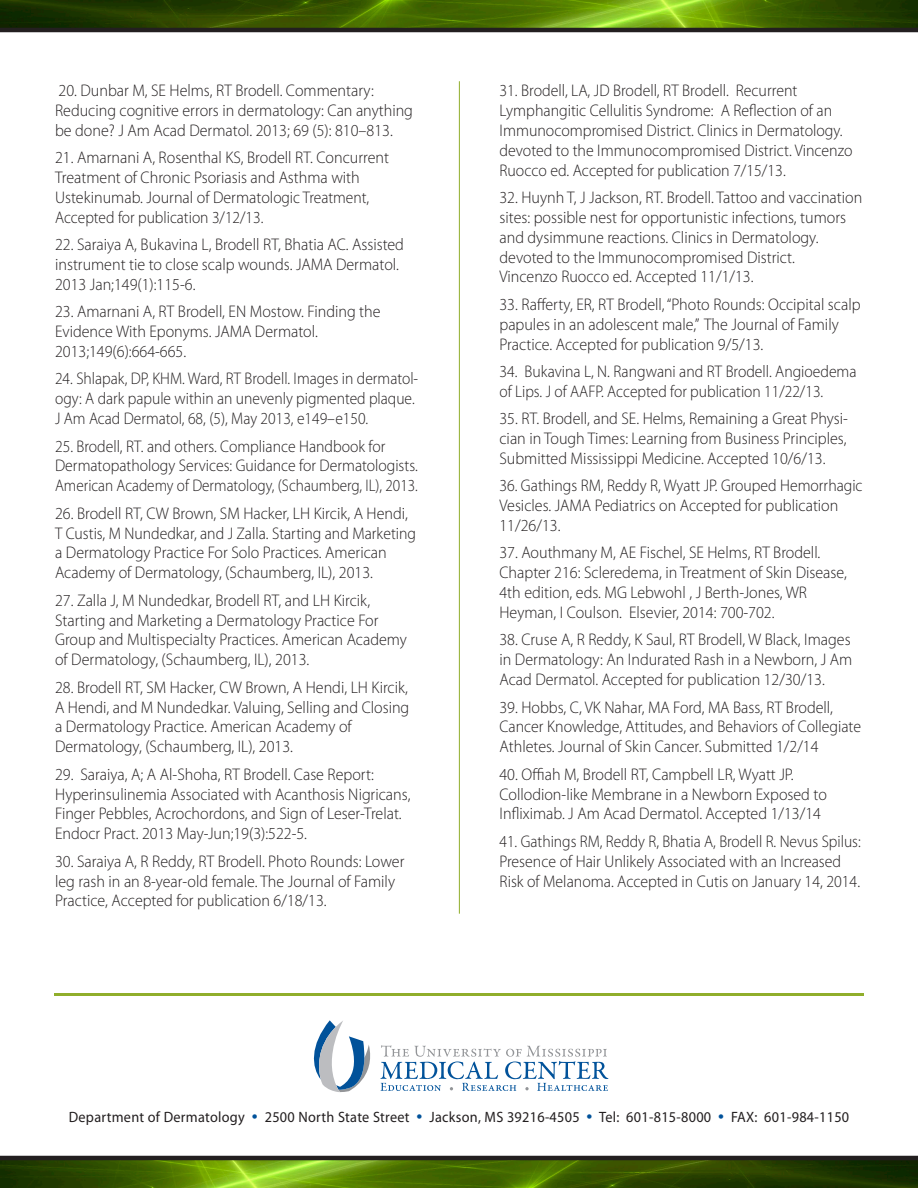
<style>
.page{position:relative;width:918px;height:1188px;background:#fff}
.page>*{position:absolute;margin:0;border:0;box-sizing:border-box;transform-origin:0 0}
.t1{font:300 16.8px/19.8px "Myriad Pro";color:#231f20;scale:.95 1}
.t2{font:300 16.8px/19.8px "Myriad Pro";color:#231f20;scale:.93 1}
.t3{font:300 16.8px/20px "Myriad Pro";color:#231f20;scale:.92 1}
.t4{font:300 16.8px/19.8px "Myriad Pro";color:#231f20;scale:.94 1}
.t5{font:15px "Myriad Pro";letter-spacing:.02em;color:#231f20;scale:.95 1}
.s1{font-size:21px;color:#01529a}
</style>
<div class="page">
<img style="left:0;top:1160px;width:918px;height:28px">
<hr style="left:0;top:1156px;width:918px;height:4px;background:#231f20">
<img style="left:0;top:0;width:918px;height:28px">
<hr style="left:0;top:28px;width:918px;height:4px;background:#231f20">
<hr style="left:459px;top:81px;width:1px;height:833px;background:#90ae2b">
<hr style="left:54px;top:993px;width:810px;height:3px;background:#90ae2b">
<svg style="left:313px;top:1020px;width:295px;height:72px"></svg>
<p class="t1" style="left:59px;top:81px;width:334px">20. Dunbar M, SE Helms, RT Brodell. Commentary:</p>
<p class="t1" style="left:55px;top:101px;width:378px">Reducing cognitive errors in dermatology: Can anything be done? J Am Acad Dermatol. 2013; 69 (5): 810–813.</p>
<p class="t1" style="left:55px;top:148px;width:353px">21. Amarnani A, Rosenthal KS, Brodell RT. Concurrent</p>
<p class="t1" style="left:55px;top:168px;width:332px">Treatment of Chronic Psoriasis and Asthma with<br>Ustekinumab. Journal of Dermatologic Treatment,</p>
<p class="t3" style="left:55px;top:208px;width:228px">Accepted for publication 3/12/13.</p>
<p class="t1" style="left:55px;top:235px;width:369px">22. Saraiya A, Bukavina L, Brodell RT, Bhatia AC. Assisted instrument tie to close scalp wounds. JAMA Dermatol.<br>2013 Jan;149(1):115-6.</p>
<p class="t1" style="left:55px;top:302px;width:344px">23. Amarnani A, RT Brodell, EN Mostow. Finding the</p>
<p class="t1" style="left:55px;top:322px;width:278px">Evidence With Eponyms. JAMA Dermatol.<br>2013;149(6):664-665.</p>
<p class="t3" style="left:55px;top:369px;width:396px">24. Shlapak, DP, KHM. Ward, RT Brodell. Images in dermatol&shy;ogy: A dark papule within an unevenly pigmented plaque.<br>J Am Acad Dermatol, 68, (5), May 2013, e149–e150.</p>
<p class="t2" style="left:55px;top:436px;width:392px">25. Brodell, RT. and others. Compliance Handbook for<br>Dermatopathology Services: Guidance for Dermatologists.<br>American Academy of Dermatology, (Schaumberg, IL), 2013.</p>
<p class="t1" style="left:55px;top:503px;width:373px">26. Brodell RT, CW Brown, SM Hacker, LH Kircik, A Hendi,</p>
<p class="t2" style="left:55px;top:523px;width:390px">T Custis, M Nundedkar, and J Zalla. Starting and Marketing</p>
<p class="t1" style="left:55px;top:543px;width:351px">a Dermatology Practice For Solo Practices. American<br>Academy of Dermatology, (Schaumberg, IL), 2013.</p>
<p class="t1" style="left:55px;top:590px;width:333px">27. Zalla J, M Nundedkar, Brodell RT, and LH Kircik,</p>
<p class="t1" style="left:55px;top:610px;width:372px">Starting and Marketing a Dermatology Practice For<br>Group and Multispecialty Practices. American Academy of Dermatology, (Schaumberg, IL), 2013.</p>
<p class="t1" style="left:55px;top:677px;width:374px;text-align:justify">28. Brodell RT, SM Hacker, CW Brown, A Hendi, LH Kircik, A Hendi, and M Nundedkar. Valuing, Selling and Closing a Dermatology Practice. American Academy of</p>
<p class="t1" style="left:55px;top:737px;width:252px">Dermatology, (Schaumberg, IL), 2013.</p>
<p class="t1" style="left:55px;top:764px;width:376px">29. Saraiya, A; A Al-Shoha, RT Brodell. Case Report:<br>Hyperinsulinemia Associated with Acanthosis Nigricans, Finger Pebbles, Acrochordons, and Sign of Leser-Trelat.<br>Endocr Pract. 2013 May-Jun;19(3):522-5.</p>
<p class="t1" style="left:55px;top:851px;width:369px">30. Saraiya A, R Reddy, RT Brodell. Photo Rounds: Lower leg rash in an 8-year-old female. The Journal of Family<br>Practice, Accepted for publication 6/18/13.</p>
<p class="t4" style="left:500px;top:81px;width:318px">31. Brodell, LA, JD Brodell, RT Brodell. Recurrent</p>
<p class="t4" style="left:500px;top:101px;width:377px">Lymphangitic Cellulitis Syndrome: A Reflection of an Immunocompromised District. Clinics in Dermatology. devoted to the Immunocompromised District. Vincenzo Ruocco ed. Accepted for publication 7/15/13.</p>
<p class="t1" style="left:500px;top:188px;width:383px">32. Huynh T, J Jackson, RT. Brodell. Tattoo and vaccination sites: possible nest for opportunistic infections, tumors and dysimmune reactions. Clinics in Dermatology.</p>
<p class="t1" style="left:500px;top:247px;width:313px">devoted to the Immunocompromised District.</p>
<p class="t1" style="left:500px;top:267px;width:269px">Vincenzo Ruocco ed. Accepted 11/1/13.</p>
<p class="t1" style="left:500px;top:295px;width:382px">33. Rafferty, ER, RT Brodell, “Photo Rounds: Occipital scalp papules in an adolescent male,” The Journal of Family<br>Practice. Accepted for publication 9/5/13.</p>
<p class="t2" style="left:500px;top:362px;width:385px">34. Bukavina L, N. Rangwani and RT Brodell. Angioedema of Lips. J of AAFP. Accepted for publication 11/22/13.</p>
<p class="t1" style="left:500px;top:409px;width:368px;text-align:justify">35. RT. Brodell, and SE. Helms, Remaining a Great Physi&shy;cian in Tough Times: Learning from Business Principles, Submitted Mississippi Medicine. Accepted 10/6/13.</p>
<p class="t2" style="left:500px;top:476px;width:392px">36. Gathings RM, Reddy R, Wyatt JP. Grouped Hemorrhagic<br>Vesicles. JAMA Pediatrics on Accepted for publication<br>11/26/13.</p>
<p class="t1" style="left:500px;top:543px;width:367px">37. Aouthmany M, AE Fischel, SE Helms, RT Brodell.<br>Chapter 216: Scleredema, in Treatment of Skin Disease,<br>4th edition, eds. MG Lebwohl , J Berth-Jones, WR</p>
<p class="t1" style="left:500px;top:603px;width:291px">Heyman, I Coulson. Elsevier, 2014: 700-702.</p>
<p class="t1" style="left:500px;top:630px;width:373px;text-align:justify">38. Cruse A, R Reddy, K Saul, RT Brodell, W Black, Images in Dermatology: An Indurated Rash in a Newborn, J Am Acad Dermatol. Accepted for publication 12/30/13.</p>
<p class="t1" style="left:500px;top:697px;width:382px">39. Hobbs, C, VK Nahar, MA Ford, MA Bass, RT Brodell,<br>Cancer Knowledge, Attitudes, and Behaviors of Collegiate<br>Athletes. Journal of Skin Cancer. Submitted 1/2/14</p>
<p class="t1" style="left:500px;top:764px;width:311px">40. Offiah M, Brodell RT, Campbell LR, Wyatt JP.</p>
<p class="t1" style="left:500px;top:784px;width:346px">Collodion-like Membrane in a Newborn Exposed to</p>
<p class="t1" style="left:500px;top:804px;width:340px">Infliximab. J Am Acad Dermatol. Accepted 1/13/14</p>
<p class="t3" style="left:500px;top:832px;width:394px">41. Gathings RM, Reddy R, Bhatia A, Brodell R. Nevus Spilus:<br>Presence of Hair Unlikely Associated with an Increased<br>Risk of Melanoma. Accepted in Cutis on January 14, 2014.</p>
<p class="t5" style="left:69px;top:1108px;width:823px">Department of Dermatology <span class="s1">•</span> 2500 North State Street <span class="s1">•</span> Jackson, MS 39216-4505 <span class="s1">•</span> Tel: 601-815-8000 <span class="s1">•</span> FAX: 601-984-1150</p>
</div>
